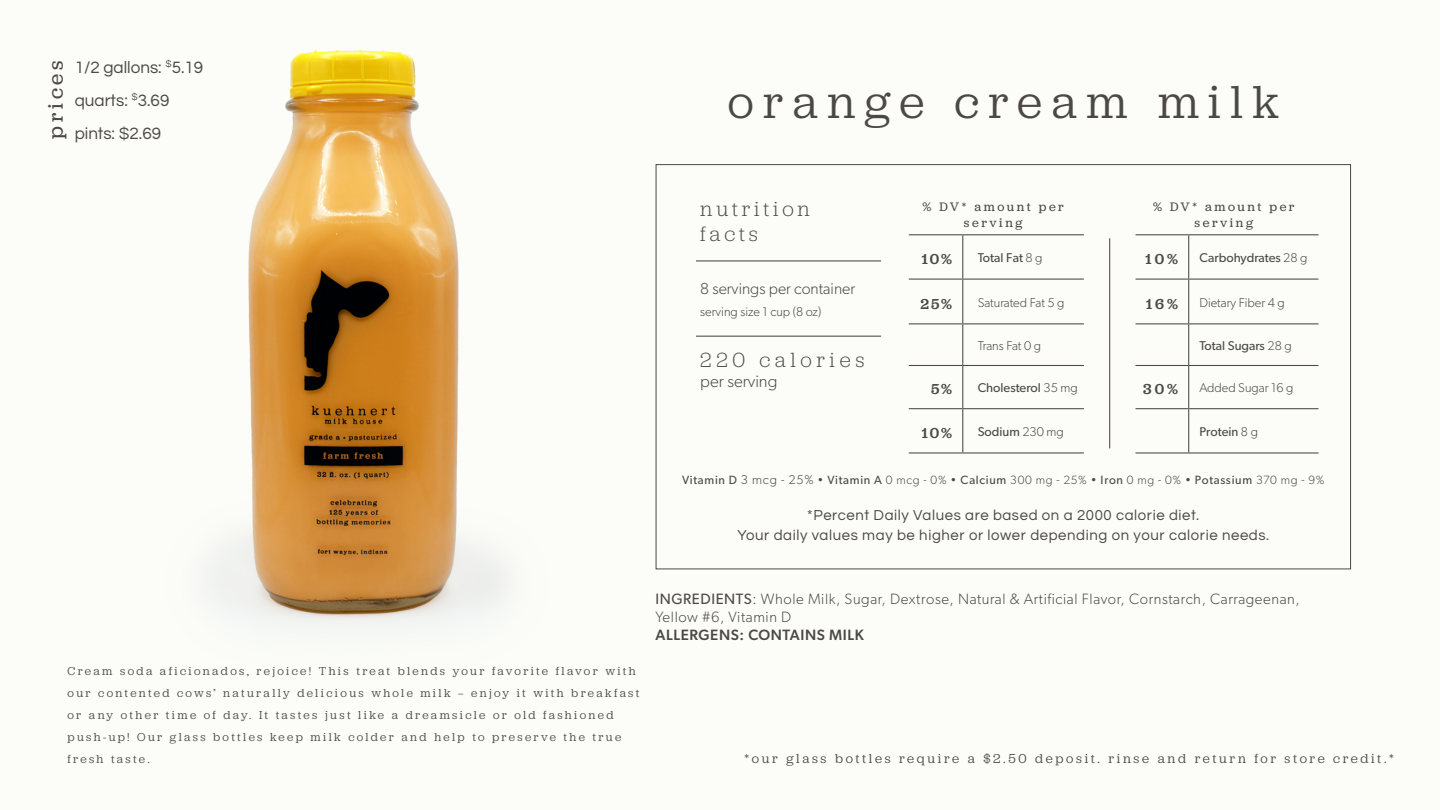
<style>
.page{position:relative;width:1440px;height:810px;background:#fcfcf8}
.page>*{position:absolute;margin:0;border:0;box-sizing:border-box;transform-origin:0 0}
.t1{font:48px "Jubilat";letter-spacing:.195em;color:#4b4845}
.t2{font:300 21.3px/25.6px "Jubilat";letter-spacing:.18em;color:#4b4845}
.t3{font:300 21.3px "Jubilat";letter-spacing:.22em;color:#4b4845}
.t4{font:21.3px "Jubilat";letter-spacing:.18em;color:#4b4845}
.t5{font:17.1px "Questrial";color:#4b4845}
.t6{font:300 17.1px "Gibson";color:#4b4845}
.t7{font:300 15.98px "Gibson";color:#4b4845}
.t8{font:300 15px/18px "Gibson";letter-spacing:.04em;color:#4b4845}
.t9{font:500 15px "Gibson";letter-spacing:.04em;color:#4b4845}
.t10{font:500 15px "Jubilat";letter-spacing:.16em;color:#4b4845}
.t11{font:14.92px "Questrial";letter-spacing:.04em;color:#4b4845}
.t12{font:13.5px "Jubilat";letter-spacing:.2em;color:#4b4845}
.t13{font:12.83px "Gibson";color:#4b4845}
.t14{font:300 12.83px "Gibson";color:#4b4845}
.t15{font:12.83px/15.4px "Jubilat";letter-spacing:.2em;color:#4b4845;text-align:center}
.t16{font:12px/22.2px "Jubilat";letter-spacing:.195em;color:#4b4845}
.t17{font:12px "Gibson";letter-spacing:.06em;color:#4b4845}
.s1{font-weight:300}
.s2{font-weight:300;font-size:12.83px}
.s3{font-weight:400}
</style>
<div class="page">
<img style="left:213px;top:49px;width:291px;height:573px">
<hr style="left:696px;top:260px;width:185px;height:1px;background:#4b4845">
<hr style="left:696px;top:336px;width:185px;height:1px;background:#4b4845">
<hr style="left:909px;top:234px;width:54px;height:1px;background:#4b4845">
<hr style="left:963px;top:234px;width:121px;height:1px;background:#4b4845">
<hr style="left:962px;top:235px;width:1px;height:44px;background:#4b4845">
<hr style="left:909px;top:279px;width:54px;height:1px;background:#4b4845">
<hr style="left:963px;top:279px;width:121px;height:1px;background:#4b4845">
<hr style="left:962px;top:280px;width:1px;height:43px;background:#4b4845">
<hr style="left:909px;top:323px;width:54px;height:1px;background:#4b4845">
<hr style="left:963px;top:323px;width:121px;height:1px;background:#4b4845">
<hr style="left:962px;top:324px;width:1px;height:41px;background:#4b4845">
<hr style="left:909px;top:365px;width:54px;height:1px;background:#4b4845">
<hr style="left:963px;top:365px;width:121px;height:1px;background:#4b4845">
<hr style="left:962px;top:366px;width:1px;height:42px;background:#4b4845">
<hr style="left:909px;top:408px;width:54px;height:1px;background:#4b4845">
<hr style="left:963px;top:408px;width:121px;height:1px;background:#4b4845">
<hr style="left:962px;top:409px;width:1px;height:43px;background:#4b4845">
<hr style="left:909px;top:452px;width:54px;height:2px;background:#4b4845">
<hr style="left:963px;top:452px;width:121px;height:2px;background:#4b4845">
<hr style="left:1135px;top:234px;width:54px;height:1px;background:#4b4845">
<hr style="left:1135px;top:279px;width:54px;height:1px;background:#4b4845">
<hr style="left:1135px;top:323px;width:54px;height:1px;background:#4b4845">
<hr style="left:1135px;top:365px;width:54px;height:1px;background:#4b4845">
<hr style="left:1135px;top:408px;width:54px;height:1px;background:#4b4845">
<hr style="left:1135px;top:452px;width:54px;height:2px;background:#4b4845">
<hr style="left:1189px;top:234px;width:130px;height:1px;background:#4b4845">
<hr style="left:1188px;top:235px;width:1px;height:44px;background:#4b4845">
<hr style="left:1189px;top:279px;width:130px;height:1px;background:#4b4845">
<hr style="left:1188px;top:280px;width:1px;height:43px;background:#4b4845">
<hr style="left:1189px;top:323px;width:130px;height:1px;background:#4b4845">
<hr style="left:1188px;top:324px;width:1px;height:41px;background:#4b4845">
<hr style="left:1189px;top:365px;width:130px;height:1px;background:#4b4845">
<hr style="left:1188px;top:366px;width:1px;height:42px;background:#4b4845">
<hr style="left:1189px;top:408px;width:130px;height:1px;background:#4b4845">
<hr style="left:1188px;top:409px;width:1px;height:43px;background:#4b4845">
<hr style="left:1189px;top:452px;width:130px;height:2px;background:#4b4845">
<hr style="left:1109px;top:238px;width:1px;height:210px;background:#4b4845">
<p class="t4" style="left:42px;top:139px;width:80px;rotate:-90deg">prices</p>
<p class="t5" style="left:75px;top:59px;width:130px">1/2 gallons: <sup>$</sup>5.19</p>
<p class="t5" style="left:75px;top:92px;width:96px">quarts: <sup>$</sup>3.69</p>
<p class="t5" style="left:75px;top:125px;width:88px">pints: $2.69</p>
<p class="t1" style="left:728px;top:72px;width:552px">orange cream milk</p>
<p class="t2" style="left:700px;top:195px;width:111px">nutrition facts</p>
<p class="t7" style="left:700px;top:279px;width:156px">8 servings per container</p>
<p class="t14" style="left:700px;top:304px;width:123px">serving size 1 cup (8 oz)</p>
<p class="t3" style="left:700px;top:346px;width:166px">220 calories</p>
<p class="t6" style="left:700px;top:371px;width:79px">per serving</p>
<p class="t15" style="left:922px;top:199px;width:143px">% DV* amount per serving</p>
<p class="t10" style="left:922px;top:250px;width:32px">10%</p>
<p class="t13" style="left:978px;top:250px;width:66px">Total Fat <span class="s1">8 g</span></p>
<p class="t10" style="left:921px;top:294px;width:33px">25%</p>
<p class="t14" style="left:978px;top:294px;width:88px">Saturated Fat 5 g</p>
<p class="t14" style="left:978px;top:338px;width:65px">Trans Fat 0 g</p>
<p class="t10" style="left:931px;top:380px;width:22px">5%</p>
<p class="t13" style="left:978px;top:380px;width:101px">Cholesterol <span class="s1">35 mg</span></p>
<p class="t10" style="left:922px;top:423px;width:32px">10%</p>
<p class="t13" style="left:978px;top:424px;width:87px">Sodium <span class="s1">230 mg</span></p>
<p class="t15" style="left:1153px;top:199px;width:143px">% DV* amount per serving</p>
<p class="t10" style="left:1145px;top:250px;width:34px">10%</p>
<p class="t13" style="left:1199px;top:250px;width:110px">Carbohydrates <span class="s1">28 g</span></p>
<p class="t10" style="left:1146px;top:294px;width:34px">16%</p>
<p class="t14" style="left:1199px;top:294px;width:87px">Dietary Fiber 4 g</p>
<p class="t13" style="left:1199px;top:338px;width:94px">Total Sugars <span class="s1">28 g</span></p>
<p class="t10" style="left:1143px;top:380px;width:36px">30%</p>
<p class="t14" style="left:1199px;top:380px;width:96px">Added Sugar 16 g</p>
<p class="t13" style="left:1199px;top:424px;width:60px">Protein <span class="s1">8 g</span></p>
<p class="t17" style="left:682px;top:473px;width:644px">Vitamin D <span class="s2">3 mcg - 25%</span> <span class="s1">•</span> Vitamin A <span class="s1">0 mcg - 0% •</span> Calcium <span class="s1">300 mg - 25% •</span> Iron <span class="s1">0 mg - 0% •</span> Potassium <span class="s1">370 mg - 9%</span></p>
<p class="t11" style="left:807px;top:508px;width:393px">*Percent Daily Values are based on a 2000 calorie diet.</p>
<p class="t11" style="left:737px;top:527px;width:533px">Your daily values may be higher or lower depending on your calorie needs.</p>
<p class="t16" style="left:68px;top:659px;width:574px">Cream soda aficionados, rejoice! This treat blends your favorite flavor with our contented cows’ naturally delicious whole milk — enjoy it with breakfast or any other time of day. It tastes just like a dreamsicle or old fashioned push-up! Our glass bottles keep milk colder and help to preserve the true fresh taste.</p>
<p class="t8" style="left:656px;top:589px;width:646px"><span class="s3">INGREDIENTS</span>: Whole Milk, Sugar, Dextrose, Natural &amp; Artificial Flavor, Cornstarch, Carrageenan,<br>Yellow #6, Vitamin D</p>
<p class="t9" style="left:656px;top:626px;width:210px">ALLERGENS: CONTAINS MILK</p>
<p class="t12" style="left:744px;top:750px;width:651px">*our glass bottles require a $2.50 deposit. rinse and return for store credit.*</p>
</div>
